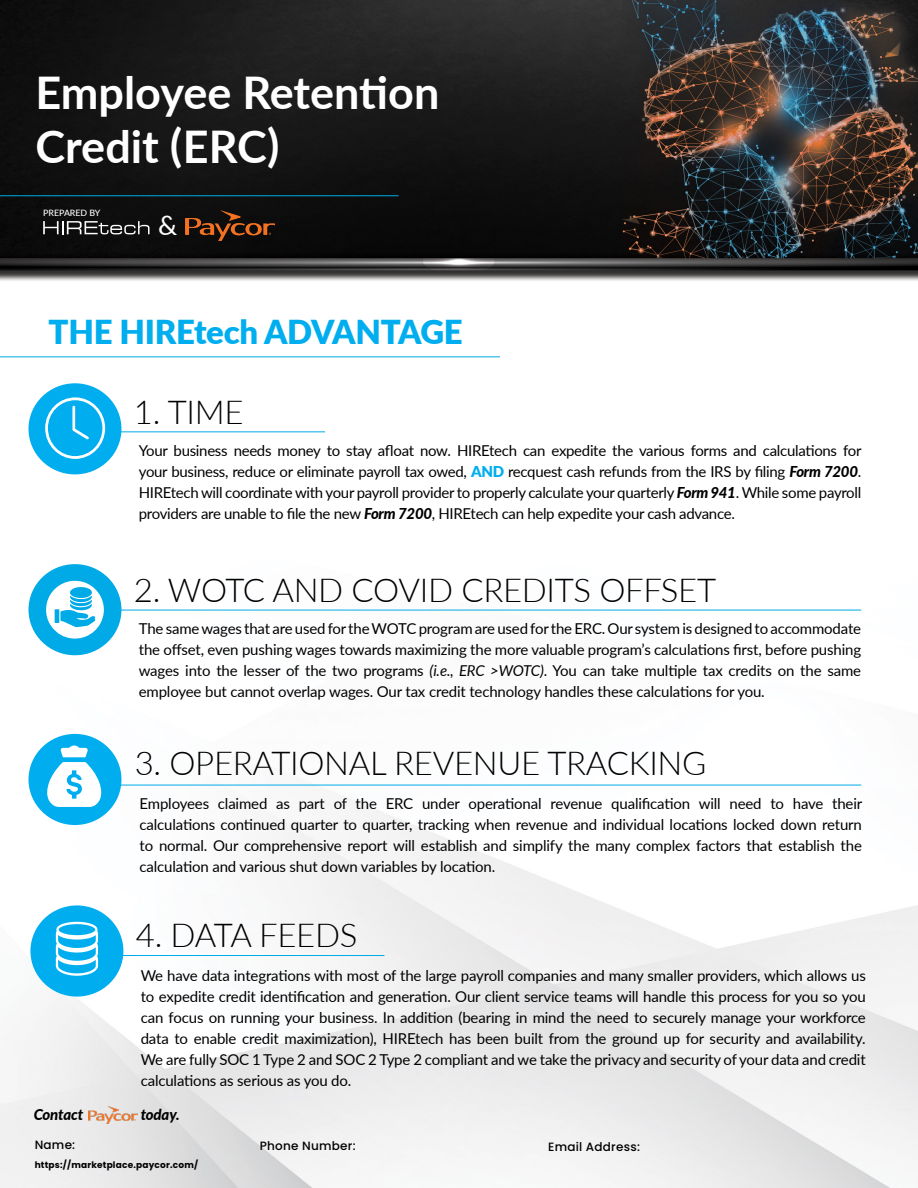
<style>
.page{position:relative;width:918px;height:1188px;background:#fff}
.page>*{position:absolute;margin:0;border:0;box-sizing:border-box;transform-origin:0 0}
.t1{font:700 45px/54px "Lato";color:#fff}
.t2{font:300 33px "Lato";letter-spacing:-.01em;color:#000}
.t3{font:900 33px "Lato";letter-spacing:-.01em;color:#00aeef}
.t4{font:27px "Lato";color:#fff}
.t5{font:15px/21px "Lato";letter-spacing:-.01em;color:#000;text-align:justify}
.t6{font:italic 800 15px "Lato";letter-spacing:-.01em;color:#000}
.t7{font:500 12px "Poppins";letter-spacing:.02em;color:#000}
.t8{font:700 9px "Poppins";letter-spacing:.02em;color:#000}
.t9{font:500 8.85px "Lato";color:#fff}
.s1{font-weight:900;color:#00aeef}
.s2{font-weight:800;font-style:italic}
.s3{font-style:italic}
</style>
<div class="page">
<img style="left:0;top:0;width:918px;height:1188px">
<hr style="left:0;top:195px;width:399px;height:1px;background:#00aae7">
<hr style="left:0;top:356px;width:500px;height:1px;background:#00aae7">
<hr style="left:54px;top:431px;width:271px;height:1px;background:#00aae7">
<div style="left:29px;top:383px;width:92px;height:91px;background:#00aeef;border-radius:50%"></div>
<svg style="left:45px;top:397px;width:60px;height:62px"></svg>
<hr style="left:54px;top:610px;width:807px;height:1px;background:#00aae7">
<div style="left:29px;top:564px;width:92px;height:91px;background:#00aae7;border-radius:50%"></div>
<svg style="left:46px;top:581px;width:58px;height:58px"></svg>
<hr style="left:54px;top:785px;width:807px;height:1px;background:#00aae7">
<div style="left:29px;top:734px;width:92px;height:91px;background:#00aeef;border-radius:50%"></div>
<svg style="left:47px;top:745px;width:54px;height:62px"></svg>
<hr style="left:56px;top:955px;width:328px;height:1px;background:#00aae7">
<div style="left:30px;top:905px;width:93px;height:92px;background:#00aeef;border-radius:50%"></div>
<svg style="left:56px;top:922px;width:42px;height:54px"></svg>
<svg style="left:43px;top:221px;width:107px;height:13px"></svg>
<img style="left:186px;top:210px;width:88px;height:31px">
<img style="left:88px;top:1106px;width:49px;height:17px">
<h1 class="t1" style="left:35px;top:63px;width:405px">Employee Retention<br>Credit (ERC)</h1>
<p class="t9" style="left:43px;top:206px;width:59px">PREPARED BY</p>
<h3 class="t4" style="left:158px;top:206px;width:21px">&amp;</h3>
<h2 class="t3" style="left:49px;top:307px;width:416px">THE HIREtech ADVANTAGE</h2>
<h2 class="t2" style="left:134px;top:389px;width:111px">1. TIME</h2>
<p class="t5" style="left:139px;top:440px;width:724px">Your business needs money to stay afloat now. HIREtech can expedite the various forms and calculations for your business, reduce or eliminate payroll tax owed, <span class="s1">AND</span> recquest cash refunds from the IRS by filing <span class="s2">Form 7200</span>.<br>HIREtech will coordinate with your payroll provider to properly calculate your quarterly <span class="s2">Form 941</span>. While some payroll providers are unable to file the new <span class="s2">Form 7200</span>, HIREtech can help expedite your cash advance.</p>
<h2 class="t2" style="left:134px;top:567px;width:584px">2. WOTC AND COVID CREDITS OFFSET</h2>
<p class="t5" style="left:139px;top:618px;width:724px">The same wages that are used for the WOTC program are used for the ERC. Our system is designed to accommodate the offset, even pushing wages towards maximizing the more valuable program’s calculations first, before pushing wages into the lesser of the two programs <span class="s3">(i.e., ERC &gt;WOTC)</span>. You can take multiple tax credits on the same employee but cannot overlap wages. Our tax credit technology handles these calculations for you.</p>
<h2 class="t2" style="left:135px;top:740px;width:573px">3. OPERATIONAL REVENUE TRACKING</h2>
<p class="t5" style="left:140px;top:792px;width:724px">Employees claimed as part of the ERC under operational revenue qualification will need to have their calculations continued quarter to quarter, tracking when revenue and individual locations locked down return to normal. Our comprehensive report will establish and simplify the many complex factors that establish the calculation and various shut down variables by location.</p>
<h2 class="t2" style="left:136px;top:912px;width:223px">4. DATA FEEDS</h2>
<p class="t5" style="left:141px;top:965px;width:727px">We have data integrations with most of the large payroll companies and many smaller providers, which allows us to expedite credit identification and generation. Our client service teams will handle this process for you so you can focus on running your business. In addition (bearing in mind the need to securely manage your workforce data to enable credit maximization), HIREtech has been built from the ground up for security and availability.<br>We are fully SOC 1 Type 2 and SOC 2 Type 2 compliant and we take the privacy and security of your data and credit calculations as serious as you do.</p>
<p class="t6" style="left:34px;top:1104px;width:51px">Contact</p>
<p class="t6" style="left:141px;top:1104px;width:40px">today.</p>
<p class="t7" style="left:35px;top:1138px;width:42px">Name:</p>
<p class="t7" style="left:260px;top:1139px;width:97px">Phone Number:</p>
<p class="t7" style="left:548px;top:1140px;width:93px">Email Address:</p>
<p class="t8" style="left:35px;top:1160px;width:165px">https://marketplace.paycor.com/</p>
</div>
